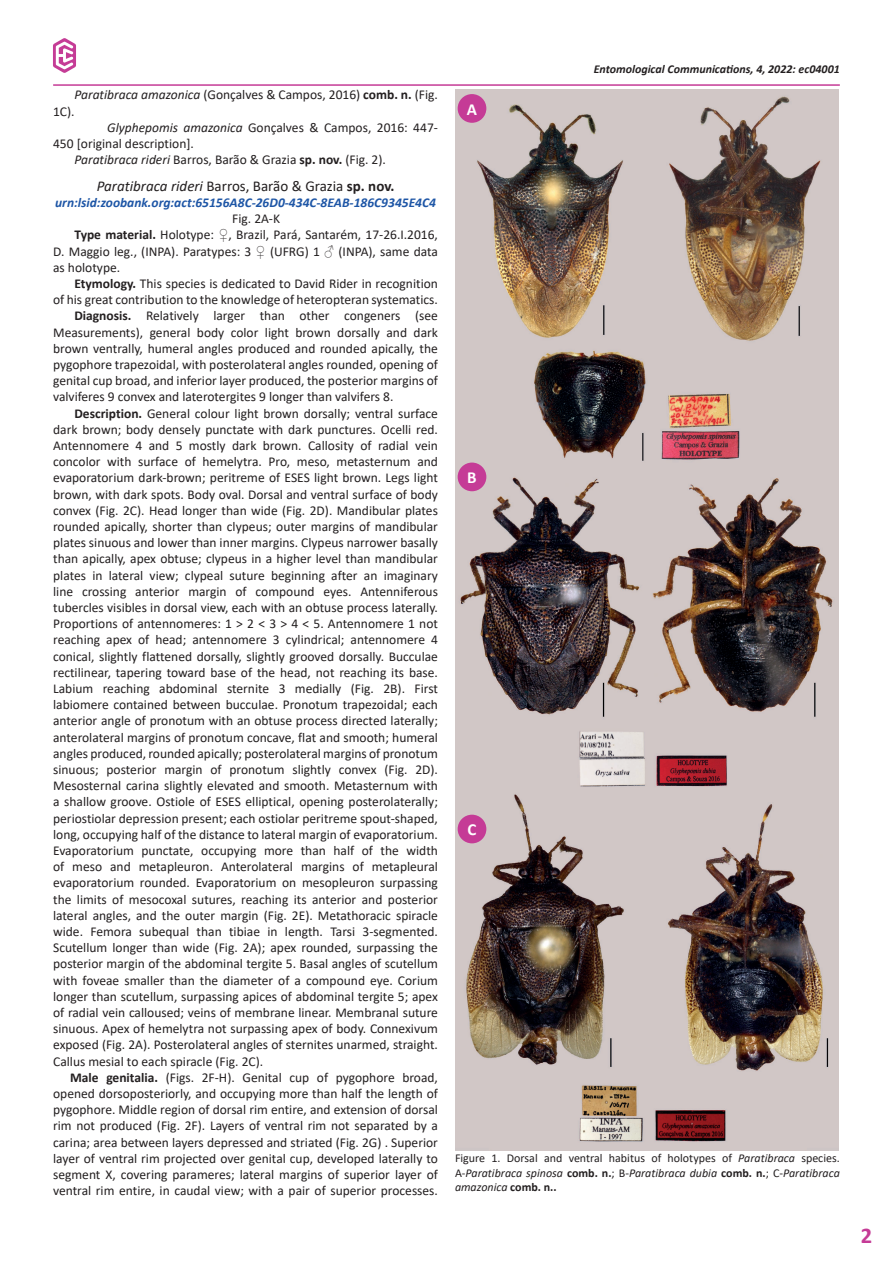
<style>
.page{position:relative;width:893px;height:1263px;background:#fff}
.page>*{position:absolute;margin:0;border:0;box-sizing:border-box;transform-origin:0 0}
.PageNumber{font:700 22.5px "Calibri";color:#c53b96}
.t1{font:700 16.8px "Calibri";color:#fff}
.Specie{font:15px "Calibri";color:#231f20}
.t2{font:13.5px/16.2px "Calibri";color:#231f20;text-align:justify}
.LinksZoobank{font:italic 700 13.5px "Calibri";color:#1e56a6}
.Legend{font:italic 12px/14.4px "Calibri";color:#231f20;text-align:justify}
.t3{font:italic 700 12px "Calibri";color:#231f20}
.s1{font-style:italic}
.s2{font-weight:700}
.s3{font-family:"Times New Roman"}
.s4{font-style:normal}
.s5{font-weight:700;font-style:normal}
</style>
<div class="page">
<hr style="left:53px;top:84px;width:787px;height:2px;background:#c53b96">
<img style="left:53px;top:38px;width:23px;height:35px">
<img style="left:455px;top:89px;width:383px;height:1061px">
<div style="left:458px;top:94px;width:28px;height:29px;background:#c53b96;border-radius:50%"></div>
<div style="left:458px;top:463px;width:28px;height:28px;background:#c53b96;border-radius:50%"></div>
<div style="left:458px;top:815px;width:28px;height:28px;background:#c53b96;border-radius:50%"></div>
<p class="t2" style="left:53px;top:86px;width:386px;text-indent:21px"><span class="s1">Paratibraca amazonica</span> (Gonçalves &amp; Campos, 2016) <span class="s2">comb. n.</span> (Fig.<br>1C).</p>
<p class="t2" style="left:53px;top:119px;width:386px;text-indent:54px"><span class="s1">Glyphepomis amazonica</span> Gonçalves &amp; Campos, 2016: 447-<br>450 [original description].</p>
<p class="t2" style="left:74px;top:151px;width:313px"><span class="s1">Paratibraca rideri</span> Barros, Barão &amp; Grazia <span class="s2">sp. nov.</span> (Fig. 2).</p>
<p class="Specie" style="left:97px;top:175px;width:299px"><span class="s1">Paratibraca rideri</span> Barros, Barão &amp; Grazia <span class="s2">sp. nov.</span></p>
<p class="LinksZoobank" style="left:55px;top:193px;width:382px">urn:lsid:zoobank.org:act:65156A8C-26D0-434C-8EAB-186C9345E4C4</p>
<p class="t2" style="left:232px;top:210px;width:49px">Fig. 2A-K</p>
<p class="t2" style="left:53px;top:226px;width:386px;text-indent:21px"><span class="s2">Type material.</span> Holotype: <span class="s3">♀</span>, Brazil, Pará, Santarém, 17-26.I.2016, D. Maggio leg., (INPA). Paratypes: 3 <span class="s3">♀</span> (UFRG) 1 <span class="s3">♂</span> (INPA), same data as holotype.</p>
<p class="t2" style="left:53px;top:275px;width:386px;text-align:right"><span class="s2">Etymology.</span> This species is dedicated to David Rider in recognition<br>of his great contribution to the knowledge of heteropteran systematics.</p>
<p class="t2" style="left:53px;top:307px;width:386px;text-indent:21px"><span class="s2">Diagnosis.</span> Relatively larger than other congeners (see Measurements), general body color light brown dorsally and dark brown ventrally, humeral angles produced and rounded apically, the pygophore trapezoidal, with posterolateral angles rounded, opening of genital cup broad, and inferior layer produced, the posterior margins of valviferes 9 convex and laterotergites 9 longer than valvifers 8.</p>
<p class="t2" style="left:53px;top:405px;width:386px;text-indent:21px"><span class="s2">Description.</span> General colour light brown dorsally; ventral surface dark brown; body densely punctate with dark punctures. Ocelli red.<br>Antennomere 4 and 5 mostly dark brown. Callosity of radial vein concolor with surface of hemelytra. Pro, meso, metasternum and evaporatorium dark-brown; peritreme of ESES light brown. Legs light brown, with dark spots. Body oval. Dorsal and ventral surface of body convex (Fig. 2C). Head longer than wide (Fig. 2D). Mandibular plates rounded apically, shorter than clypeus; outer margins of mandibular plates sinuous and lower than inner margins. Clypeus narrower basally than apically, apex obtuse; clypeus in a higher level than mandibular plates in lateral view; clypeal suture beginning after an imaginary line crossing anterior margin of compound eyes. Antenniferous tubercles visibles in dorsal view, each with an obtuse process laterally.<br>Proportions of antennomeres: 1 &gt; 2 &lt; 3 &gt; 4 &lt; 5. Antennomere 1 not reaching apex of head; antennomere 3 cylindrical; antennomere 4 conical, slightly flattened dorsally, slightly grooved dorsally. Bucculae rectilinear, tapering toward base of the head, not reaching its base.<br>Labium reaching abdominal sternite 3 medially (Fig. 2B). First labiomere contained between bucculae. Pronotum trapezoidal; each anterior angle of pronotum with an obtuse process directed laterally; anterolateral margins of pronotum concave, flat and smooth; humeral angles produced, rounded apically; posterolateral margins of pronotum sinuous; posterior margin of pronotum slightly convex (Fig. 2D).<br>Mesosternal carina slightly elevated and smooth. Metasternum with a shallow groove. Ostiole of ESES elliptical, opening posterolaterally; periostiolar depression present; each ostiolar peritreme spout-shaped, long, occupying half of the distance to lateral margin of evaporatorium.<br>Evaporatorium punctate, occupying more than half of the width of meso and metapleuron. Anterolateral margins of metapleural evaporatorium rounded. Evaporatorium on mesopleuron surpassing the limits of mesocoxal sutures, reaching its anterior and posterior lateral angles, and the outer margin (Fig. 2E). Metathoracic spiracle wide. Femora subequal than tibiae in length. Tarsi 3-segmented.<br>Scutellum longer than wide (Fig. 2A); apex rounded, surpassing the posterior margin of the abdominal tergite 5. Basal angles of scutellum with foveae smaller than the diameter of a compound eye. Corium longer than scutellum, surpassing apices of abdominal tergite 5; apex of radial vein calloused; veins of membrane linear. Membranal suture sinuous. Apex of hemelytra not surpassing apex of body. Connexivum exposed (Fig. 2A). Posterolateral angles of sternites unarmed, straight.<br>Callus mesial to each spiracle (Fig. 2C).</p>
<p class="t2" style="left:53px;top:1069px;width:386px;text-indent:17px"><span class="s2">Male genitalia.</span> (Figs. 2F-H). Genital cup of pygophore broad, opened dorsoposteriorly, and occupying more than half the length of pygophore. Middle region of dorsal rim entire, and extension of dorsal rim not produced (Fig. 2F). Layers of ventral rim not separated by a carina; area between layers depressed and striated (Fig. 2G) . Superior layer of ventral rim projected over genital cup, developed laterally to segment X, covering parameres; lateral margins of superior layer of ventral rim entire, in caudal view; with a pair of superior processes.</p>
<p class="t1" style="left:467px;top:97px;width:12px">A</p>
<p class="t3" style="left:594px;top:60px;width:248px">Entomological Communications, 4, 2022: ec04001</p>
<p class="t1" style="left:467px;top:466px;width:11px">B</p>
<p class="t1" style="left:468px;top:818px;width:10px">C</p>
<p class="Legend" style="left:455px;top:1151px;width:386px"><span class="s4">Figure 1. Dorsal and ventral habitus of holotypes of</span> Paratibraca <span class="s4">species.<br>A-</span>Paratibraca spinosa <span class="s5">comb. n.</span><span class="s4">; B-</span>Paratibraca dubia <span class="s5">comb. n.</span><span class="s4">; C-</span>Paratibraca amazonica <span class="s5">comb. n..</span></p>
<p class="PageNumber" style="left:861px;top:1219px;width:13px">2</p>
</div>
